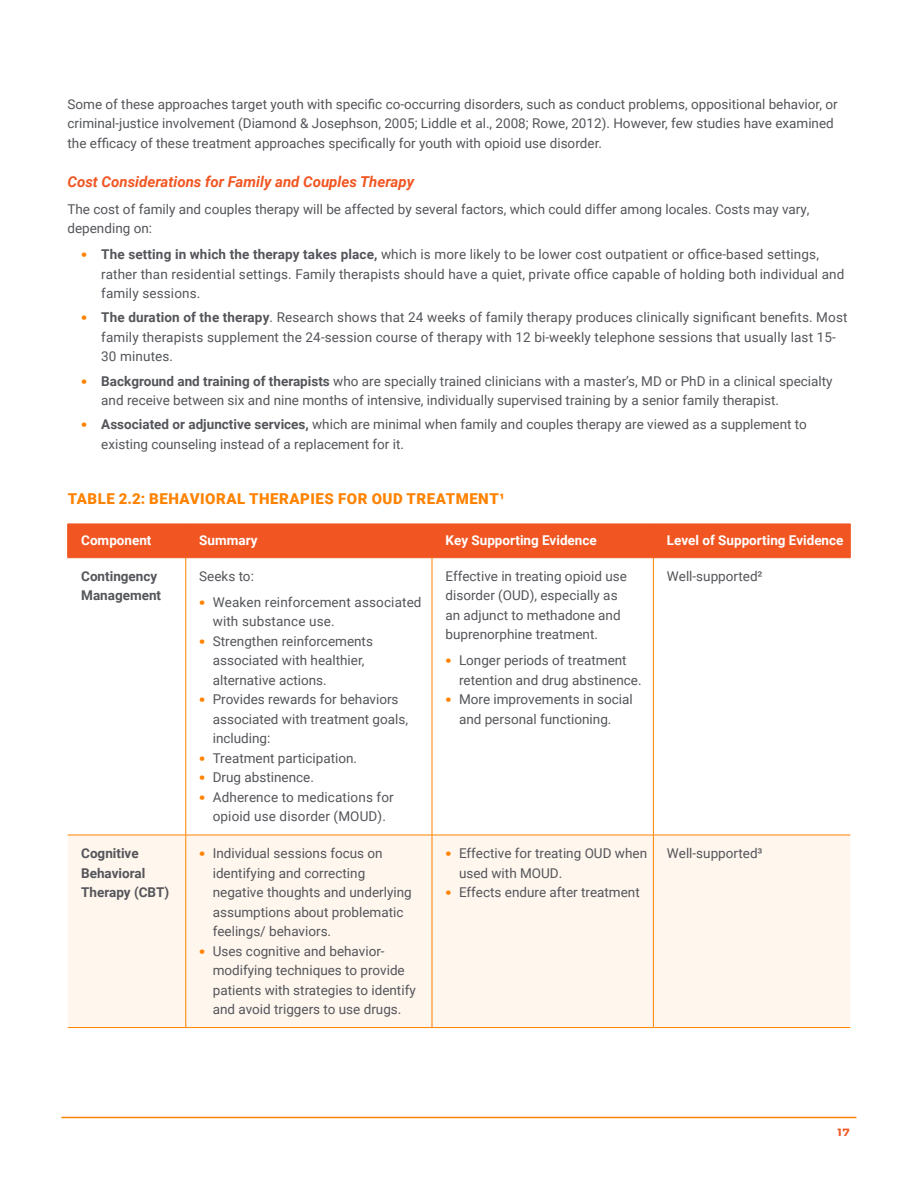
<style>
.page{position:relative;width:918px;height:1188px;background:#fff}
.page>*{position:absolute;margin:0;border:0;box-sizing:border-box;transform-origin:0 0}
.Subhead_3{font:italic 700 15px "Roboto";color:#f15622}
.Subhead_2{font:900 15px "Roboto";letter-spacing:.035em;color:#ff8200}
.t1{font:13.5px/19.5px "Roboto";color:#54555a}
.t2{font:700 13.5px "Roboto";color:#fff}
.t3{font:700 13.5px/19.5px "Roboto";color:#54555a}
.t4{font:700 10.5px "Decimal";color:#f15622}
.s1{font-family:"Decimal";font-weight:700;color:#ff8200}
.s2{font-weight:700}
</style>
<div class="page">
<hr style="left:62px;top:1117px;width:794px;height:1px;background:#ff8200">
<div style="left:68px;top:525px;width:782px;height:32px;background:#f15622"></div>
<div style="left:68px;top:836px;width:782px;height:191px;background:#fff6ee"></div>
<hr style="left:67px;top:524px;width:1px;height:34px;background:#f15622">
<hr style="left:850px;top:524px;width:1px;height:34px;background:#f15622">
<hr style="left:68px;top:524px;width:118px;height:1px;background:#f15622">
<hr style="left:186px;top:524px;width:246px;height:1px;background:#f15622">
<hr style="left:186px;top:524px;width:1px;height:34px;background:#f15622">
<hr style="left:432px;top:524px;width:221px;height:1px;background:#f15622">
<hr style="left:432px;top:524px;width:1px;height:34px;background:#f15622">
<hr style="left:653px;top:524px;width:197px;height:1px;background:#f15622">
<hr style="left:653px;top:524px;width:1px;height:34px;background:#f15622">
<hr style="left:68px;top:557px;width:118px;height:1px;background:#f15622">
<hr style="left:186px;top:557px;width:246px;height:1px;background:#f15622">
<hr style="left:432px;top:557px;width:221px;height:1px;background:#f15622">
<hr style="left:653px;top:557px;width:197px;height:1px;background:#f15622">
<hr style="left:186px;top:558px;width:1px;height:277px;background:#ff8200">
<hr style="left:432px;top:558px;width:1px;height:277px;background:#ff8200">
<hr style="left:653px;top:558px;width:1px;height:277px;background:#ff8200">
<hr style="left:68px;top:835px;width:118px;height:1px;background:#ff8200">
<hr style="left:186px;top:835px;width:246px;height:1px;background:#ff8200">
<hr style="left:186px;top:835px;width:1px;height:192px;background:#ff8200">
<hr style="left:432px;top:835px;width:221px;height:1px;background:#ff8200">
<hr style="left:432px;top:835px;width:1px;height:192px;background:#ff8200">
<hr style="left:653px;top:835px;width:197px;height:1px;background:#ff8200">
<hr style="left:653px;top:835px;width:1px;height:192px;background:#ff8200">
<hr style="left:68px;top:1027px;width:118px;height:1px;background:#ff8200">
<hr style="left:186px;top:1027px;width:246px;height:1px;background:#ff8200">
<hr style="left:432px;top:1027px;width:221px;height:1px;background:#ff8200">
<hr style="left:653px;top:1027px;width:197px;height:1px;background:#ff8200">
<p class="t1" style="left:68px;top:94px;width:772px">Some of these approaches target youth with specific co-occurring disorders, such as conduct problems, oppositional behavior, or criminal-justice involvement (Diamond &amp; Josephson, 2005; Liddle et al., 2008; Rowe, 2012). However, few studies have examined the efficacy of these treatment approaches specifically for youth with opioid use disorder.</p>
<p class="Subhead_3" style="left:68px;top:172px;width:348px">Cost Considerations for Family and Couples Therapy</p>
<p class="t1" style="left:68px;top:199px;width:744px">The cost of family and couples therapy will be affected by several factors, which could differ among locales. Costs may vary, depending on:</p>
<p class="t1" style="left:101px;top:244px;width:745px;text-indent:-20px"><span class="s1">•</span> <span class="s2">The setting in which the therapy takes place,</span> which is more likely to be lower cost outpatient or office-based settings, rather than residential settings. Family therapists should have a quiet, private office capable of holding both individual and family sessions.</p>
<p class="t1" style="left:101px;top:307px;width:748px;text-indent:-20px"><span class="s1">•</span> <span class="s2">The duration of the therapy</span>. Research shows that 24 weeks of family therapy produces clinically significant benefits. Most family therapists supplement the 24-session course of therapy with 12 bi-weekly telephone sessions that usually last 15-<br>30 minutes.</p>
<p class="t1" style="left:101px;top:371px;width:733px;text-indent:-20px"><span class="s1">•</span> <span class="s2">Background and training of therapists</span> who are specially trained clinicians with a master’s, MD or PhD in a clinical specialty and receive between six and nine months of intensive, individually supervised training by a senior family therapist.</p>
<p class="t1" style="left:101px;top:414px;width:707px;text-indent:-20px"><span class="s1">•</span> <span class="s2">Associated or adjunctive services,</span> which are minimal when family and couples therapy are viewed as a supplement to existing counseling instead of a replacement for it.</p>
<p class="Subhead_2" style="left:68px;top:488px;width:438px">TABLE 2.2: BEHAVIORAL THERAPIES FOR OUD TREATMENT¹</p>
<p class="t2" style="left:81px;top:530px;width:72px">Component</p>
<p class="t2" style="left:199px;top:530px;width:60px">Summary</p>
<p class="t2" style="left:446px;top:530px;width:153px">Key Supporting Evidence</p>
<p class="t2" style="left:667px;top:530px;width:178px">Level of Supporting Evidence</p>
<p class="t3" style="left:81px;top:566px;width:81px">Contingency<br>Management</p>
<p class="t1" style="left:199px;top:566px;width:56px">Seeks to:</p>
<p class="t1" style="left:446px;top:566px;width:183px">Effective in treating opioid use disorder (OUD), especially as an adjunct to methadone and buprenorphine treatment.</p>
<p class="t1" style="left:459px;top:650px;width:184px;text-indent:-14px"><span class="s1">•</span> Longer periods of treatment retention and drug abstinence.</p>
<p class="t1" style="left:446px;top:689px;width:189px;text-align:center"><span class="s1">•</span> More improvements in social and personal functioning.</p>
<p class="t1" style="left:667px;top:566px;width:97px">Well-supported²</p>
<p class="t1" style="left:213px;top:592px;width:210px;text-indent:-14px"><span class="s1">•</span> Weaken reinforcement associated with substance use.</p>
<p class="t1" style="left:213px;top:631px;width:162px;text-indent:-14px"><span class="s1">•</span> Strengthen reinforcements associated with healthier, alternative actions.</p>
<p class="t1" style="left:213px;top:689px;width:197px;text-indent:-14px"><span class="s1">•</span> Provides rewards for behaviors associated with treatment goals, including:</p>
<p class="t1" style="left:199px;top:748px;width:159px"><span class="s1">•</span> Treatment participation.</p>
<p class="t1" style="left:199px;top:767px;width:116px"><span class="s1">•</span> Drug abstinence.</p>
<p class="t1" style="left:199px;top:787px;width:196px;text-align:center"><span class="s1">•</span> Adherence to medications for opioid use disorder (MOUD).</p>
<p class="t3" style="left:81px;top:843px;width:90px">Cognitive<br>Behavioral<br>Therapy (CBT)</p>
<p class="t1" style="left:213px;top:843px;width:200px;text-indent:-14px"><span class="s1">•</span> Individual sessions focus on identifying and correcting negative thoughts and underlying assumptions about problematic feelings/ behaviors.</p>
<p class="t1" style="left:213px;top:941px;width:204px;text-indent:-14px"><span class="s1">•</span> Uses cognitive and behavior&shy;modifying techniques to provide patients with strategies to identify and avoid triggers to use drugs.</p>
<p class="t1" style="left:459px;top:843px;width:190px;text-indent:-14px"><span class="s1">•</span> Effective for treating OUD when used with MOUD.</p>
<p class="t1" style="left:446px;top:882px;width:196px"><span class="s1">•</span> Effects endure after treatment</p>
<p class="t1" style="left:667px;top:843px;width:97px">Well-supported³</p>
<p class="t4" style="left:837px;top:1126px;width:14px">17</p>
</div>
